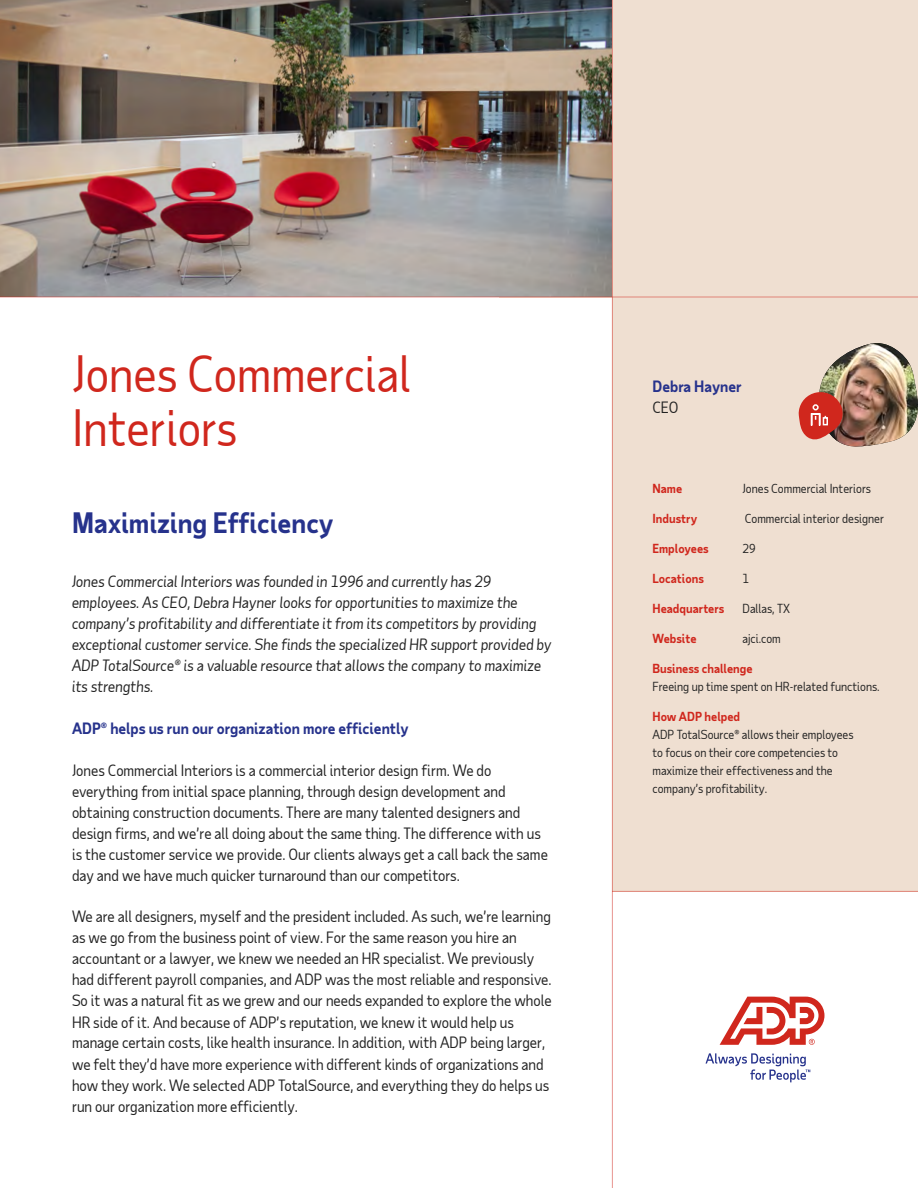
<style>
.page{position:relative;width:918px;height:1188px;background:#fff}
.page>*{position:absolute;margin:0;border:0;box-sizing:border-box;transform-origin:0 0}
.t1{font:48px/54px "Taub Sans";color:#d0271d}
.t2{font:700 27px "Taub Sans";color:#26328c}
.t3{font:15px/21px "Taub Sans";color:#222}
.t4{font:italic 15px/21px "Taub Sans";color:#222}
.t5{font:700 15px "Taub Sans";color:#26328c}
.t6{font:12px/18px "Taub Sans";color:#222}
.t7{font:700 12px "Taub Sans";color:#d0271d}
</style>
<div class="page">
<img style="left:0;top:0;width:612px;height:297px">
<div style="left:613px;top:0;width:305px;height:892px;background:#efdfd1"></div>
<img style="left:799px;top:343px;width:119px;height:104px">
<hr style="left:612px;top:0;width:1px;height:1188px;background:#d0271d">
<hr style="left:0;top:297px;width:918px;height:1px;background:#d0271d">
<hr style="left:612px;top:891px;width:306px;height:1px;background:#d0271d">
<svg style="left:720px;top:997px;width:104px;height:48px"></svg>
<svg style="left:706px;top:1053px;width:104px;height:29px"></svg>
<h1 class="t1" style="left:72px;top:346px;width:341px">Jones Commercial<br>Interiors</h1>
<h2 class="t2" style="left:72px;top:505px;width:263px">Maximizing Efficiency</h2>
<p class="t4" style="left:72px;top:570px;width:481px">Jones Commercial Interiors was founded in 1996 and currently has 29 employees. As CEO, Debra Hayner looks for opportunities to maximize the company’s profitability and differentiate it from its competitors by providing exceptional customer service. She finds the specialized HR support provided by ADP TotalSource® is a valuable resource that allows the company to maximize its strengths.</p>
<p class="t5" style="left:72px;top:718px;width:338px">ADP® helps us run our organization more efficiently</p>
<p class="t3" style="left:72px;top:759px;width:477px">Jones Commercial Interiors is a commercial interior design firm. We do everything from initial space planning, through design development and obtaining construction documents. There are many talented designers and design firms, and we’re all doing about the same thing. The difference with us is the customer service we provide. Our clients always get a call back the same day and we have much quicker turnaround than our competitors.</p>
<p class="t3" style="left:72px;top:906px;width:481px">We are all designers, myself and the president included. As such, we’re learning as we go from the business point of view. For the same reason you hire an accountant or a lawyer, we knew we needed an HR specialist. We previously had different payroll companies, and ADP was the most reliable and responsive.<br>So it was a natural fit as we grew and our needs expanded to explore the whole HR side of it. And because of ADP’s reputation, we knew it would help us manage certain costs, like health insurance. In addition, with ADP being larger, we felt they’d have more experience with different kinds of organizations and how they work. We selected ADP TotalSource, and everything they do helps us run our organization more efficiently.</p>
<p class="t5" style="left:652px;top:377px;width:91px">Debra Hayner</p>
<p class="t3" style="left:652px;top:397px;width:28px">CEO</p>
<p class="t7" style="left:652px;top:481px;width:31px">Name</p>
<p class="t6" style="left:742px;top:480px;width:130px">Jones Commercial Interiors</p>
<p class="t7" style="left:652px;top:511px;width:46px">Industry</p>
<p class="t6" style="left:745px;top:510px;width:141px">Commercial interior designer</p>
<p class="t7" style="left:652px;top:541px;width:58px">Employees</p>
<p class="t6" style="left:742px;top:540px;width:15px">29</p>
<p class="t7" style="left:652px;top:571px;width:53px">Locations</p>
<p class="t6" style="left:742px;top:570px;width:8px">1</p>
<p class="t7" style="left:652px;top:601px;width:73px">Headquarters</p>
<p class="t6" style="left:742px;top:600px;width:49px">Dallas, TX</p>
<p class="t7" style="left:652px;top:631px;width:46px">Website</p>
<p class="t6" style="left:742px;top:630px;width:40px">ajci.com</p>
<p class="t7" style="left:652px;top:661px;width:102px">Business challenge</p>
<p class="t6" style="left:652px;top:678px;width:229px">Freeing up time spent on HR-related functions.</p>
<p class="t7" style="left:652px;top:709px;width:89px">How ADP helped</p>
<p class="t6" style="left:652px;top:726px;width:203px">ADP TotalSource® allows their employees to focus on their core competencies to maximize their effectiveness and the company’s profitability.</p>
</div>
